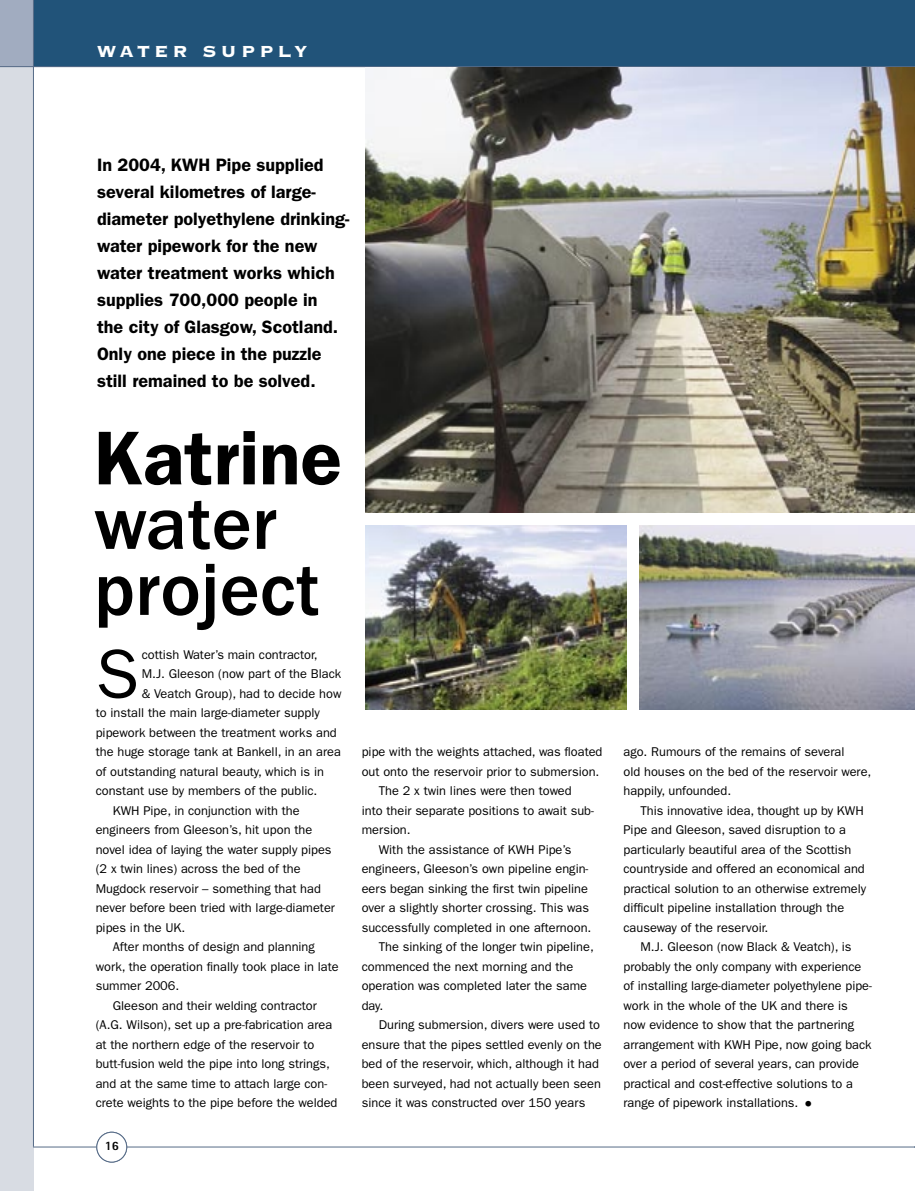
<style>
.page{position:relative;width:915px;height:1191px;background:#fff}
.page>*{position:absolute;margin:0;border:0;box-sizing:border-box;transform-origin:0 0}
.t1{font:500 76.5px/66px "Franklin Gothic";color:#000}
.t2{font:600 76.5px "Franklin Gothic";color:#000}
.t3{font:69.6px "Franklin Gothic";color:#000}
.t4{font:33px "Franklin Gothic";color:#000}
.t5{font:21px "Copperplate Thirty Three BC";letter-spacing:.2em;color:#fff}
.t6{font:600 18px/27px "Franklin Gothic";color:#000}
.t7{font:12.75px/19.5px "Franklin Gothic";color:#000}
.t8{font:800 12.75px "Rotis Sans Serif";color:#000}
</style>
<div class="page">
<div style="left:34px;top:0;width:880px;height:67px;background:#215379"></div>
<div style="left:0;top:46px;width:33px;height:1145px;background:#d8dce3"></div>
<div style="left:0;top:0;width:33px;height:67px;background:#a1acc0"></div>
<hr style="left:0;top:66px;width:914px;height:1px;background:#566b87">
<hr style="left:33px;top:1146px;width:881px;height:1px;background:#566b87">
<hr style="left:33px;top:0;width:1px;height:1146px;background:#566b87">
<hr style="left:914px;top:0;width:1px;height:67px;background:#215379">
<img style="left:639px;top:525px;width:275px;height:184px">
<img style="left:365px;top:525px;width:261px;height:184px">
<img style="left:365px;top:67px;width:549px;height:446px">
<div style="left:97px;top:1132px;width:30px;height:30px;background:#fff;border-radius:50%"></div>
<div style="left:96px;top:1131px;width:31px;height:31px;border:1px solid #566b87;border-radius:50%"></div>
<h3 class="t5" style="left:97px;top:41px;width:212px">WATER SUPPLY</h3>
<p class="t6" style="left:97px;top:151px;width:254px">In 2004, KWH Pipe supplied several kilometres of large&shy;diameter polyethylene drinking&shy;water pipework for the new water treatment works which supplies 700,000 people in<br>the city of Glasgow, Scotland.<br>Only one piece in the puzzle still remained to be solved.</p>
<h1 class="t2" style="left:94px;top:413px;width:249px">Katrine</h1>
<h1 class="t1" style="left:94px;top:491px;width:228px">water project</h1>
<h2 class="t3" style="left:96px;top:634px;width:45px">S</h2>
<p class="t7" style="left:142px;top:645px;width:177px">cottish Water’s main contractor,</p>
<p class="t7" style="left:142px;top:664px;width:201px">M.J. Gleeson (now part of the Black</p>
<p class="t7" style="left:142px;top:684px;width:201px">&amp; Veatch Group), had to decide how</p>
<p class="t7" style="left:96px;top:703px;width:225px">to install the main large-diameter supply</p>
<p class="t7" style="left:96px;top:723px;width:242px">pipework between the treatment works and</p>
<p class="t7" style="left:96px;top:742px;width:246px">the huge storage tank at Bankell, in an area</p>
<p class="t7" style="left:96px;top:762px;width:230px">of outstanding natural beauty, which is in</p>
<p class="t7" style="left:96px;top:781px;width:223px">constant use by members of the public.</p>
<p class="t7" style="left:113px;top:801px;width:188px">KWH Pipe, in conjunction with the</p>
<p class="t7" style="left:96px;top:820px;width:218px">engineers from Gleeson’s, hit upon the</p>
<p class="t7" style="left:96px;top:840px;width:237px">novel idea of laying the water supply pipes</p>
<p class="t7" style="left:96px;top:859px;width:206px">(2 x twin lines) across the bed of the</p>
<p class="t7" style="left:96px;top:879px;width:227px">Mugdock reservoir – something that had</p>
<p class="t7" style="left:96px;top:898px;width:241px">never before been tried with large-diameter</p>
<p class="t7" style="left:96px;top:918px;width:91px">pipes in the UK.</p>
<p class="t7" style="left:113px;top:937px;width:203px">After months of design and planning</p>
<p class="t7" style="left:96px;top:957px;width:244px">work, the operation finally took place in late</p>
<p class="t7" style="left:96px;top:976px;width:85px">summer 2006.</p>
<p class="t7" style="left:113px;top:996px;width:205px">Gleeson and their welding contractor</p>
<p class="t7" style="left:96px;top:1015px;width:238px">(A.G. Wilson), set up a pre-fabrication area</p>
<p class="t7" style="left:96px;top:1035px;width:220px">at the northern edge of the reservoir to</p>
<p class="t7" style="left:96px;top:1054px;width:236px">butt-fusion weld the pipe into long strings,</p>
<p class="t7" style="left:96px;top:1074px;width:233px">and at the same time to attach large con-</p>
<p class="t7" style="left:96px;top:1093px;width:243px">crete weights to the pipe before the welded</p>
<p class="t8" style="left:105px;top:1138px;width:16px">16</p>
<p class="t7" style="left:361px;top:742px;width:242px">pipe with the weights attached, was floated</p>
<p class="t7" style="left:361px;top:762px;width:239px">out onto the reservoir prior to submersion.</p>
<p class="t7" style="left:378px;top:781px;width:194px">The 2 x twin lines were then towed</p>
<p class="t7" style="left:361px;top:801px;width:233px">into their separate positions to await sub-</p>
<p class="t7" style="left:361px;top:820px;width:50px">mersion.</p>
<p class="t7" style="left:378px;top:840px;width:194px">With the assistance of KWH Pipe’s</p>
<p class="t7" style="left:361px;top:859px;width:228px">engineers, Gleeson’s own pipeline engin-</p>
<p class="t7" style="left:361px;top:879px;width:228px">eers began sinking the first twin pipeline</p>
<p class="t7" style="left:361px;top:898px;width:229px">over a slightly shorter crossing. This was</p>
<p class="t7" style="left:361px;top:918px;width:231px">successfully completed in one afternoon.</p>
<p class="t7" style="left:378px;top:937px;width:216px">The sinking of the longer twin pipeline,</p>
<p class="t7" style="left:361px;top:957px;width:213px">commenced the next morning and the</p>
<p class="t7" style="left:361px;top:976px;width:227px">operation was completed later the same</p>
<p class="t7" style="left:361px;top:996px;width:23px">day.</p>
<p class="t7" style="left:378px;top:1015px;width:223px">During submersion, divers were used to</p>
<p class="t7" style="left:361px;top:1035px;width:241px">ensure that the pipes settled evenly on the</p>
<p class="t7" style="left:361px;top:1054px;width:239px">bed of the reservoir, which, although it had</p>
<p class="t7" style="left:361px;top:1074px;width:240px">been surveyed, had not actually been seen</p>
<p class="t7" style="left:361px;top:1093px;width:225px">since it was constructed over 150 years</p>
<p class="t7" style="left:623px;top:742px;width:249px">ago. Rumours of the remains of several<br>old houses on the bed of the reservoir were, happily, unfounded.</p>
<p class="t7" style="left:623px;top:801px;width:244px;text-indent:17px">This innovative idea, thought up by KWH Pipe and Gleeson, saved disruption to a particularly beautiful area of the Scottish countryside and offered an economical and practical solution to an otherwise extremely difficult pipeline installation through the causeway of the reservoir.</p>
<p class="t7" style="left:623px;top:937px;width:250px;text-indent:17px">M.J. Gleeson (now Black &amp; Veatch), is probably the only company with experience of installing large-diameter polyethylene pipe&shy;work in the whole of the UK and there is now evidence to show that the partnering arrangement with KWH Pipe, now going back over a period of several years, can provide practical and cost-effective solutions to a range of pipework installations.</p>
<h3 class="t4" style="left:798px;top:1084px;width:21px">•</h3>
</div>
